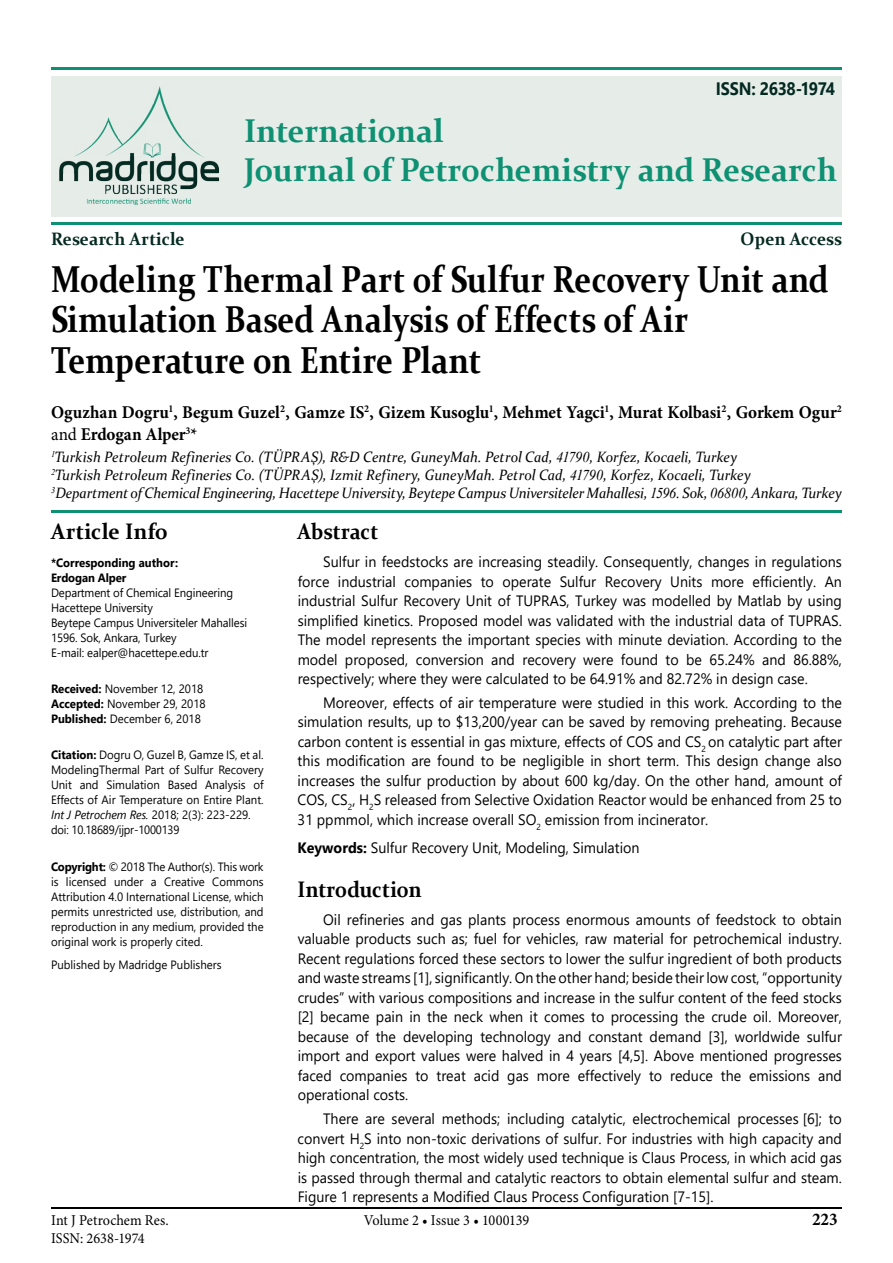
<style>
.page{position:relative;width:893px;height:1263px;background:#fff}
.page>*{position:absolute;margin:0;border:0;box-sizing:border-box;transform-origin:0 0}
.t1{font:700 37.5px/40.5px "Constantia";color:#000;scale:.85 1}
.t2{font:700 33px/39px "Constantia";letter-spacing:.005em;color:#0e9172;scale:.95 1}
.t3{font:700 22.5px "Constantia";letter-spacing:.005em;color:#000;scale:.9 1}
.t4{font:700 22.5px "Constantia";letter-spacing:.005em;color:#000;scale:.95 1}
.t5{font:700 18px/21.6px "Minion Pro";color:#000;scale:.95 1}
.t6{font:700 18px "Constantia";color:#032920;scale:.95 1}
.t7{font:700 18px "Segoe UI";letter-spacing:-.025em;color:#032920;scale:.9 1}
.t8{font:15px/19.5px "Segoe UI";color:#000;text-align:justify;scale:.95 1}
.t9{font:italic 15px/18px "Constantia";letter-spacing:-.005em;color:#000;scale:.95 1}
.t10{font:15px "Minion Pro";color:#000;scale:.95 1}
.t11{font:12px/15px "Segoe UI";color:#000;scale:.95 1}
.t12{font:700 12px/15px "Segoe UI";color:#000;scale:.95 1}
.s1{font-weight:400}
.s2{font-family:"Times New Roman"}
.s3{font-weight:700}
.s4{font-style:italic}
</style>
<div class="page">
<hr style="left:51px;top:1208px;width:791px;height:1px;background:#000">
<div style="left:51px;top:76px;width:791px;height:140px;background:#e6ede9"></div>
<hr style="left:51px;top:223px;width:791px;height:2px;background:#0e9172">
<hr style="left:51px;top:511px;width:791px;height:2px;background:#0e9172">
<hr style="left:51px;top:68px;width:791px;height:2px;background:#0e9172">
<img style="left:59px;top:86px;width:160px;height:120px">
<p class="t7" style="left:716px;top:71px;width:134px">ISSN: 2638-1974</p>
<h2 class="t2" style="left:244px;top:109px;width:626px">International<br>Journal of Petrochemistry and Research</h2>
<p class="t6" style="left:51px;top:226px;width:142px">Research Article</p>
<p class="t6" style="left:741px;top:226px;width:108px">Open Access</p>
<h1 class="t1" style="left:51px;top:257px;width:916px">Modeling Thermal Part of Sulfur Recovery Unit and<br>Simulation Based Analysis of Effects of Air<br>Temperature on Entire Plant</h1>
<p class="t5" style="left:51px;top:402px;width:834px">Oguzhan Dogru<sup>1</sup>, Begum Guzel<sup>2</sup>, Gamze IS<sup>2</sup>, Gizem Kusoglu<sup>1</sup>, Mehmet Yagci<sup>1</sup>, Murat Kolbasi<sup>2</sup>, Gorkem Ogur<sup>2 </sup><span class="s1">and</span> Erdogan Alper<sup>3</sup>*</p>
<p class="t9" style="left:51px;top:447px;width:834px"><sup>1</sup>Turkish Petroleum Refineries Co. (TÜPRAŞ), R&amp;D Centre, GuneyMah. Petrol Cad, <span class="s2">41790</span>, Korfez, Kocaeli, Turkey<br><sup>2</sup>Turkish Petroleum Refineries Co. (TÜPRAŞ), Izmit Refinery, GuneyMah. Petrol Cad, <span class="s2">41790</span>, Korfez, Kocaeli, Turkey<br><sup>3</sup>Department of Chemical Engineering, Hacettepe University, Beytepe Campus Universiteler Mahallesi, <span class="s2">1596</span>. Sok, <span class="s2">06800</span>, Ankara, Turkey</p>
<h3 class="t4" style="left:51px;top:516px;width:125px">Article Info</h3>
<p class="t12" style="left:51px;top:554px;width:135px">*Corresponding author:<br>Erdogan Alper</p>
<p class="t11" style="left:51px;top:584px;width:208px">Department of Chemical Engineering<br>Hacettepe University<br>Beytepe Campus Universiteler Mahallesi<br>1596. Sok, Ankara, Turkey<br>E-mail: ealper@hacettepe.edu.tr</p>
<p class="t11" style="left:51px;top:680px;width:164px"><span class="s3">Received:</span> November 12, 2018<br><span class="s3">Accepted:</span> November 29, 2018<br><span class="s3">Published:</span> December 6, 2018</p>
<p class="t11" style="left:51px;top:746px;width:225px"><span class="s3">Citation:</span> Dogru O, Guzel B, Gamze IS, et al.<br>ModelingThermal Part of Sulfur Recovery Unit and Simulation Based Analysis of Effects of Air Temperature on Entire Plant.<br><span class="s4">Int J Petrochem Res.</span> 2018; 2(3): 223-229. doi: 10.18689/ijpr-1000139</p>
<p class="t11" style="left:51px;top:858px;width:225px;text-align:justify"><span class="s3">Copyright:</span> © 2018 The Author(s). This work is licensed under a Creative Commons Attribution 4.0 International License, which permits unrestricted use, distribution, and reproduction in any medium, provided the original work is properly cited.</p>
<p class="t11" style="left:51px;top:956px;width:181px">Published by Madridge Publishers</p>
<h3 class="t3" style="left:298px;top:516px;width:91px">Abstract</h3>
<p class="t8" style="left:298px;top:551px;width:574px;text-indent:26px">Sulfur in feedstocks are increasing steadily. Consequently, changes in regulations force industrial companies to operate Sulfur Recovery Units more efficiently. An industrial Sulfur Recovery Unit of TUPRAS, Turkey was modelled by Matlab by using simplified kinetics. Proposed model was validated with the industrial data of TUPRAS.<br>The model represents the important species with minute deviation. According to the model proposed, conversion and recovery were found to be 65.24% and 86.88%, respectively; where they were calculated to be 64.91% and 82.72% in design case.</p>
<p class="t8" style="left:298px;top:691px;width:574px;text-indent:26px">Moreover, effects of air temperature were studied in this work. According to the simulation results, up to $13,200/year can be saved by removing preheating. Because carbon content is essential in gas mixture, effects of COS and CS<sub>2</sub> on catalytic part after this modification are found to be negligible in short term. This design change also increases the sulfur production by about 600 kg/day. On the other hand, amount of COS, CS<sub>2</sub>, H<sub>2</sub>S released from Selective Oxidation Reactor would be enhanced from 25 to 31 ppmmol, which increase overall SO<sub>2</sub> emission from incinerator.</p>
<p class="t8" style="left:298px;top:836px;width:361px"><span class="s3">Keywords:</span> Sulfur Recovery Unit, Modeling, Simulation</p>
<h3 class="t3" style="left:298px;top:874px;width:139px">Introduction</h3>
<p class="t8" style="left:298px;top:908px;width:574px;text-indent:26px">Oil refineries and gas plants process enormous amounts of feedstock to obtain valuable products such as; fuel for vehicles, raw material for petrochemical industry.<br>Recent regulations forced these sectors to lower the sulfur ingredient of both products and waste streams [1], significantly. On the other hand; beside their low cost, “opportunity crudes” with various compositions and increase in the sulfur content of the feed stocks [2] became pain in the neck when it comes to processing the crude oil. Moreover, because of the developing technology and constant demand [3], worldwide sulfur import and export values were halved in 4 years [4,5]. Above mentioned progresses faced companies to treat acid gas more effectively to reduce the emissions and operational costs.</p>
<p class="t8" style="left:298px;top:1108px;width:574px;text-indent:26px">There are several methods; including catalytic, electrochemical processes [6]; to convert H<sub>2</sub>S into non-toxic derivations of sulfur. For industries with high capacity and high concentration, the most widely used technique is Claus Process, in which acid gas is passed through thermal and catalytic reactors to obtain elemental sulfur and steam.<br>Figure 1 represents a Modified Claus Process Configuration [7-15].</p>
<p class="t10" style="left:51px;top:1210px;width:125px">Int J Petrochem Res.</p>
<p class="t5" style="left:812px;top:1208px;width:28px">223</p>
<p class="t10" style="left:51px;top:1228px;width:100px">ISSN: 2638-1974</p>
<p class="t10" style="left:364px;top:1210px;width:176px">Volume 2 • Issue 3 • 1000139</p>
</div>
